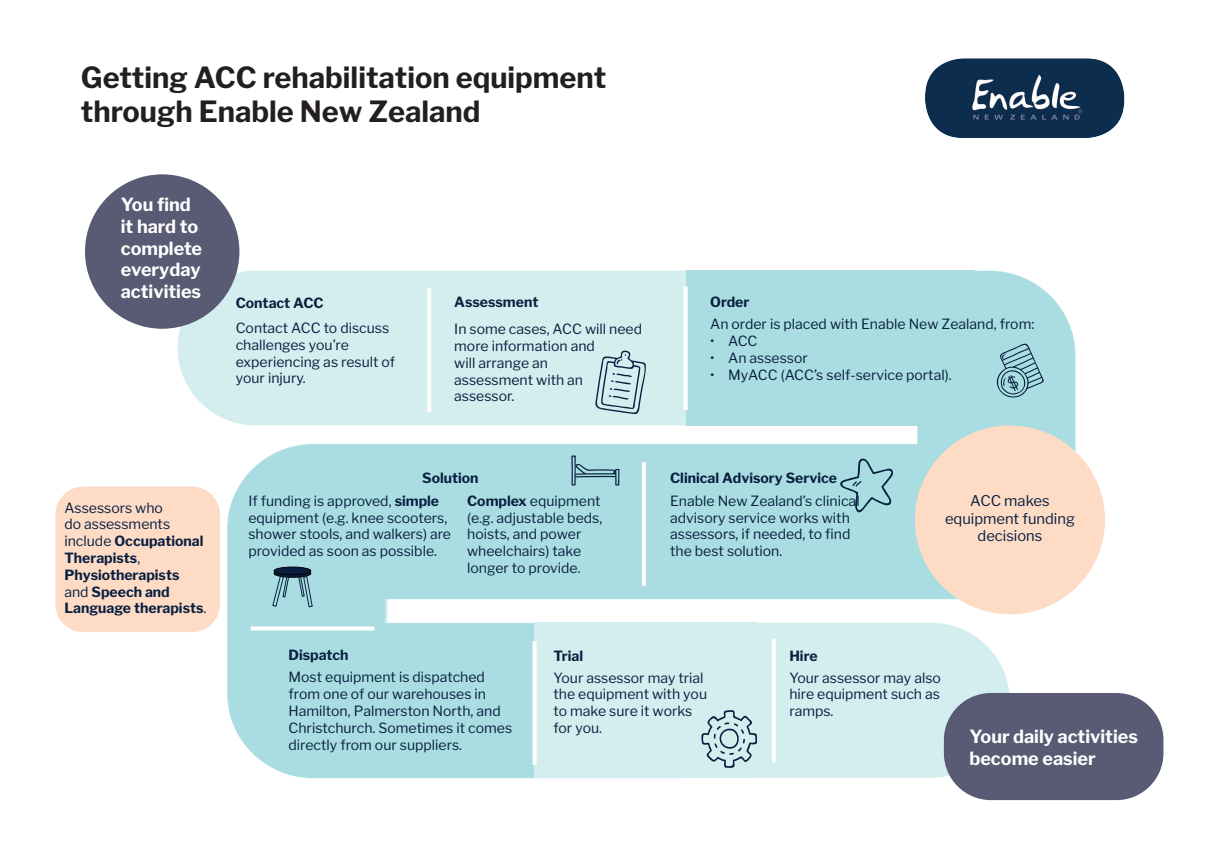
<style>
.page{position:relative;width:1208px;height:859px;background:#fff}
.page>*{position:absolute;margin:0;border:0;box-sizing:border-box;transform-origin:0 0}
.t1{font:700 29px/34.8px "Libre Franklin";color:#231f20}
.t2{font:700 18px/21.6px "Libre Franklin";color:#fff}
.t3{font:14.7px/17.6px "Libre Franklin";color:#081f40;text-align:center}
.t4{font:14px/16.8px "Libre Franklin";color:#081f40}
.t5{font:700 14px/16.8px "Libre Franklin";color:#081f40}
.s1{font-weight:400}
.s2{font-weight:700}
</style>
<div class="page">
<svg style="left:178px;top:270px;width:818px;height:362px"></svg>
<svg style="left:227px;top:271px;width:848px;height:507px;background:#c2e6e8"></svg>
<div style="left:55px;top:487px;width:165px;height:145px;background:#fddbc5;border-radius:28px"></div>
<hr style="left:427px;top:288px;width:4px;height:124px;background:#fff">
<div style="left:85px;top:174px;width:154px;height:155px;background:#595b74;border-radius:50%"></div>
<svg style="left:595px;top:350px;width:51px;height:65px;background:#aec7ce"></svg>
<div style="left:685px;top:270px;width:236px;height:156px;background:#aadde1"></div>
<div style="left:534px;top:623px;width:223px;height:155px;background:#d4edee"></div>
<svg style="left:996px;top:343px;width:48px;height:55px;background:#8ab8c1"></svg>
<svg style="left:642px;top:462px;width:4px;height:124px"></svg>
<svg style="left:571px;top:455px;width:48px;height:30px"></svg>
<svg style="left:274px;top:570px;width:37px;height:7px"></svg>
<div style="left:273px;top:569px;width:38px;height:9px;border:1px solid #020304;border-radius:50%"></div>
<div style="left:274px;top:567px;width:37px;height:8px;background:#0a1f3f;border-radius:50%"></div>
<div style="left:273px;top:566px;width:38px;height:9px;border:1px solid #020304;border-radius:50%"></div>
<svg style="left:272px;top:575px;width:41px;height:33px"></svg>
<svg style="left:532px;top:641px;width:4px;height:124px"></svg>
<hr style="left:772px;top:639px;width:4px;height:123px;background:#fff">
<svg style="left:840px;top:458px;width:55px;height:55px;background:#96c6ce"></svg>
<svg style="left:251px;top:626px;width:123px;height:4px"></svg>
<svg style="left:701px;top:710px;width:56px;height:58px"></svg>
<div style="left:944px;top:693px;width:219px;height:107px;background:#595b74;border-radius:47px"></div>
<div style="left:915px;top:425px;width:190px;height:189px;background:#fddbc5;border-radius:50%"></div>
<hr style="left:908px;top:270px;width:66px;height:2px;background:#aadde1">
<svg style="left:683px;top:287px;width:4px;height:123px"></svg>
<img style="left:925px;top:58px;width:200px;height:80px">
<p class="t1" style="left:81px;top:60px;width:527px">Getting ACC rehabilitation equipment through Enable New Zealand</p>
<p class="t2" style="left:121px;top:194px;width:83px">You find it hard to complete</p>
<p class="t2" style="left:121px;top:259px;width:82px">everyday activities</p>
<p class="t5" style="left:236px;top:294px;width:89px">Contact ACC</p>
<p class="t4" style="left:236px;top:320px;width:161px">Contact ACC to discuss challenges you’re experiencing as result of your injury.</p>
<p class="t5" style="left:454px;top:294px;width:86px">Assessment</p>
<p class="t4" style="left:454px;top:321px;width:189px">In some cases, ACC will need more information and<br>will arrange an<br>assessment with an assessor.</p>
<p class="t5" style="left:710px;top:294px;width:41px">Order</p>
<p class="t4" style="left:710px;top:316px;width:326px">An order is placed with Enable New Zealand, from:</p>
<p class="t4" style="left:710px;top:333px;width:49px">• ACC</p>
<p class="t4" style="left:710px;top:350px;width:99px">• An assessor</p>
<p class="t4" style="left:710px;top:366px;width:243px">• MyACC (ACC’s self-service portal).</p>
<p class="t5" style="left:64px;top:499px;width:144px"><span class="s1">Assessors who<br>do assessments include</span> Occupational<br>Therapists<span class="s1">,<br></span>Physiotherapists <span class="s1">and</span> Speech and<br>Language therapists<span class="s1">.</span></p>
<p class="t5" style="left:422px;top:470px;width:58px">Solution</p>
<p class="t5" style="left:670px;top:470px;width:168px">Clinical Advisory Service</p>
<p class="t4" style="left:248px;top:492px;width:204px">If funding is approved, <span class="s2">simple </span>equipment (e.g. knee scooters, shower stools, and walkers) are provided as soon as possible.</p>
<p class="t4" style="left:467px;top:492px;width:137px"><span class="s2">Complex</span> equipment (e.g. adjustable beds, hoists, and power wheelchairs) take longer to provide.</p>
<p class="t4" style="left:670px;top:492px;width:191px">Enable New Zealand’s clinical advisory service works with assessors, if needed, to find the best solution.</p>
<p class="t3" style="left:945px;top:492px;width:131px">ACC makes equipment funding decisions</p>
<p class="t5" style="left:288px;top:647px;width:61px">Dispatch</p>
<p class="t4" style="left:288px;top:669px;width:225px">Most equipment is dispatched from one of our warehouses in<br>Hamilton, Palmerston North, and<br>Christchurch. Sometimes it comes directly from our suppliers.</p>
<p class="t5" style="left:553px;top:647px;width:31px">Trial</p>
<p class="t5" style="left:789px;top:647px;width:30px">Hire</p>
<p class="t4" style="left:553px;top:669px;width:155px">Your assessor may trial the equipment with you to make sure it works for you.</p>
<p class="t4" style="left:789px;top:669px;width:153px;text-align:justify">Your assessor may also hire equipment such as ramps.</p>
<p class="t2" style="left:969px;top:726px;width:170px">Your daily activities become easier</p>
</div>
